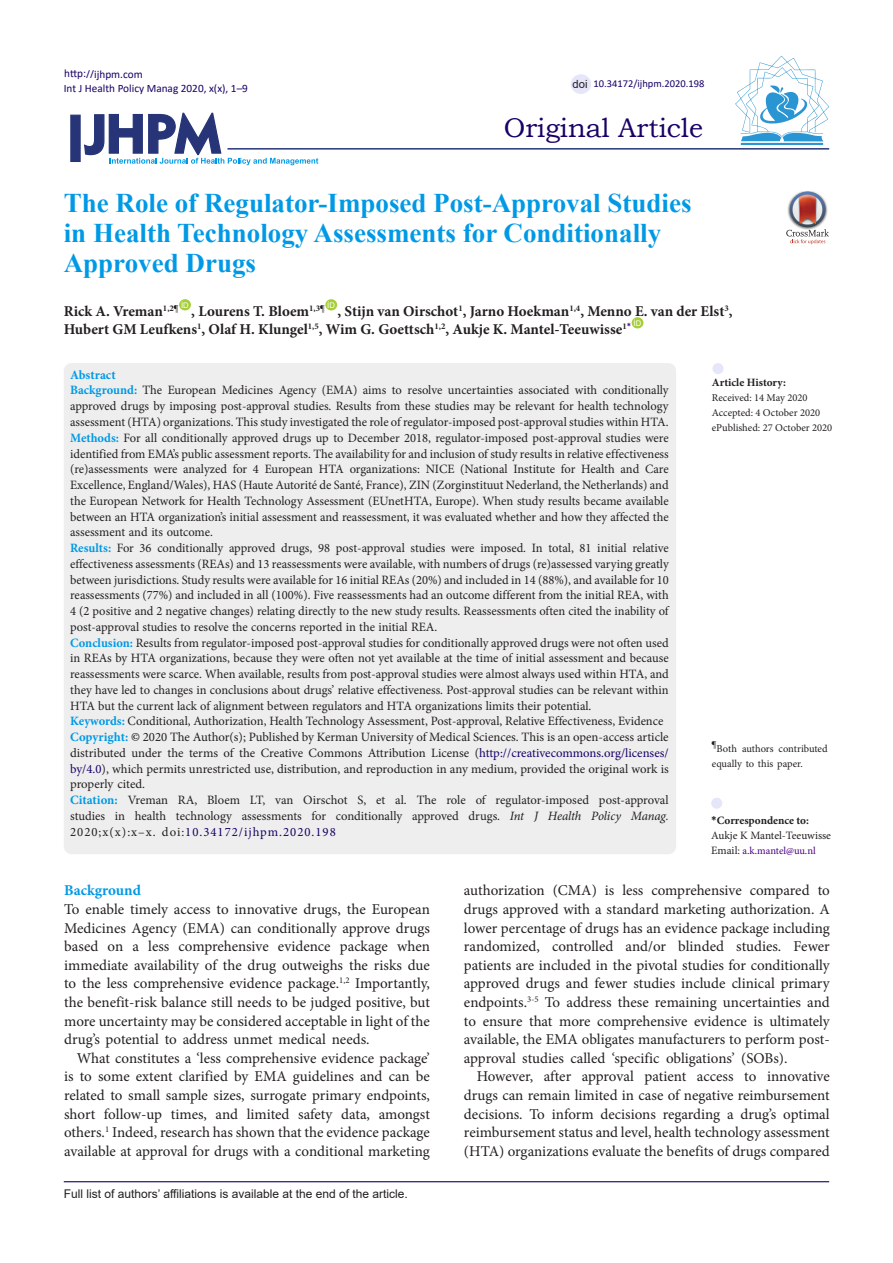
<style>
.page{position:relative;width:893px;height:1263px;background:#fff}
.page>*{position:absolute;margin:0;border:0;box-sizing:border-box;transform-origin:0 0}
.Default{font:700 27px/30px "Times New Roman";color:#0099e5}
.t1{font:27px "Bookman Old Style";color:#190066}
.t2{font:15px/18.6px "Minion Pro";color:#231f20;text-align:justify}
.Default-2{font:700 15px/18px "Minion Pro";color:#231f20}
.No_Spacing{font:700 15px "Minion Pro";color:#0099e5}
.Default-3{font:12.75px/15.8px "Minion Pro";color:#231f20;text-align:justify}
.Default-4{font:700 12.75px "Minion Pro";color:#0099e5}
.t3{font:12px "Arial";color:#231f20}
.t4{font:11.25px "Calibri";color:#190066}
.t5{font:700 11.25px "Minion Pro";color:#231f20}
.t6{font:11.25px "Minion Pro";letter-spacing:-.005em;color:#231f20}
.t7{font:11.25px "Arial";color:#231f20}
.t8{font:10.5px/15px "Minion Pro";color:#231f20}
.t9{font:10.5px "Calibri";color:#190066}
.t10{font:10.5px "Minion Pro";letter-spacing:-.005em;color:#4b0082}
.t11{font:700 8.7px "Times New Roman";color:#231f20}
.t12{font:7.8px "Arial";color:#fff}
.s1{font-weight:700;color:#0099e5}
.s2{color:#000}
.s3{color:#190066}
.s4{font-style:italic}
.s5{font-family:"Calibri"}
.s6{font-size:11.25px;color:#231f20}
</style>
<div class="page">
<svg style="left:84px;top:112px;width:234px;height:53px"></svg>
<div style="left:70px;top:115px;width:11px;height:47px;background:#273578;border:1px solid #273578"></div>
<div style="left:179px;top:299px;width:12px;height:11px;background:#a6ce39;border-radius:50%"></div>
<div style="left:325px;top:299px;width:12px;height:11px;background:#a6ce39;border-radius:50%"></div>
<div style="left:632px;top:317px;width:11px;height:11px;background:#a6ce39;border-radius:50%"></div>
<hr style="left:227px;top:148px;width:602px;height:2px;background:#273578">
<div style="left:64px;top:363px;width:612px;height:491px;background:#eee;border-radius:8px"></div>
<div style="left:711px;top:798px;width:11px;height:11px;background:#e6e6fa;border-radius:50%"></div>
<div style="left:712px;top:363px;width:11px;height:11px;background:#e6e6fa;border-radius:50%"></div>
<hr style="left:64px;top:1181px;width:765px;height:1px;background:#190066">
<hr style="left:741px;top:143px;width:82px;height:2px;background:#2995d2">
<svg style="left:735px;top:56px;width:94px;height:85px"></svg>
<div style="left:571px;top:74px;width:20px;height:20px;background:#e6e6fa;border-radius:50%"></div>
<img style="left:801px;top:191px;width:13px;height:1px">
<svg style="left:786px;top:192px;width:43px;height:52px"></svg>
<p class="t4" style="left:64px;top:66px;width:80px">http://ijhpm.com</p>
<p class="t4" style="left:64px;top:81px;width:186px">Int J Health Policy Manag 2020, x(x), 1–9</p>
<p class="t7" style="left:573px;top:76px;width:17px">doi</p>
<p class="t9" style="left:593px;top:76px;width:112px">10.34172/ijhpm.2020.198</p>
<p class="t1" style="left:504px;top:110px;width:201px">Original Article</p>
<p class="Default" style="left:64px;top:188px;width:629px">The Role of Regulator-Imposed Post-Approval Studies in Health Technology Assessments for Conditionally<br>Approved Drugs</p>
<p class="Default-2" style="left:64px;top:302px;width:116px">Rick A. Vreman<sup>1,2</sup><sup>¶</sup></p>
<p class="t12" style="left:181px;top:300px;width:9px">ID</p>
<p class="Default-2" style="left:191px;top:302px;width:135px">, Lourens T. Bloem<sup>1,3</sup><sup>¶</sup></p>
<p class="t12" style="left:327px;top:300px;width:9px">ID</p>
<p class="Default-2" style="left:64px;top:302px;width:670px;text-indent:274px">, Stijn van Oirschot<sup>1</sup>, Jarno Hoekman<sup>1,4</sup>, Menno E. van der Elst<sup>3</sup>,<br>Hubert GM Leufkens<sup>1</sup>, Olaf H. Klungel<sup>1,5</sup>, Wim G. Goettsch<sup>1,2</sup>, Aukje K. Mantel-Teeuwisse<sup>1</sup><sup>*</sup></p>
<p class="t12" style="left:633px;top:318px;width:9px">ID</p>
<p class="Default-4" style="left:70px;top:366px;width:47px">Abstract</p>
<p class="Default-3" style="left:70px;top:383px;width:600px"><span class="s1">Background:</span> The European Medicines Agency (EMA) aims to resolve uncertainties associated with conditionally approved drugs by imposing post-approval studies. Results from these studies may be relevant for health technology assessment (HTA) organizations. This study investigated the role of regulator-imposed post-approval studies within HTA.</p>
<p class="Default-3" style="left:70px;top:430px;width:600px"><span class="s1">Methods:</span> For all conditionally approved drugs up to December 2018, regulator-imposed post-approval studies were identified from EMA’s public assessment reports. The availability for and inclusion of study results in relative effectiveness (re)assessments were analyzed for 4 European HTA organizations: NICE (National Institute for Health and Care Excellence, England/Wales), HAS (Haute Autorité de Santé, France), ZIN (Zorginstituut Nederland, the Netherlands) and the European Network for Health Technology Assessment (EUnetHTA, Europe). When study results became available between an HTA organization’s initial assessment and reassessment, it was evaluated whether and how they affected the assessment and its outcome.</p>
<p class="Default-3" style="left:70px;top:540px;width:600px"><span class="s1">Results:</span> For 36 conditionally approved drugs, 98 post-approval studies were imposed. In total, 81 initial relative effectiveness assessments (REAs) and 13 reassessments were available, with numbers of drugs (re)assessed varying greatly between jurisdictions. Study results were available for 16 initial REAs (20%) and included in 14 (88%), and available for 10 reassessments (77%) and included in all (100%). Five reassessments had an outcome different from the initial REA, with 4 (2 positive and 2 negative changes) relating directly to the new study results. Reassessments often cited the inability of post-approval studies to resolve the concerns reported in the initial REA.</p>
<p class="Default-3" style="left:70px;top:635px;width:600px"><span class="s1">Conclusion:</span> Results from regulator-imposed post-approval studies for conditionally approved drugs were not often used in REAs by HTA organizations, because they were often not yet available at the time of initial assessment and because reassessments were scarce. When available, results from post-approval studies were almost always used within HTA, and they have led to changes in conclusions about drugs’ relative effectiveness. Post-approval studies can be relevant within HTA but the current lack of alignment between regulators and HTA organizations limits their potential.</p>
<p class="Default-3" style="left:70px;top:713px;width:595px"><span class="s1">Keywords:</span> Conditional, Authorization, Health Technology Assessment, Post-approval, Relative Effectiveness, Evidence</p>
<p class="Default-3" style="left:70px;top:729px;width:600px"><span class="s1">Copyright:</span> <span class="s2">©</span> 2020 The Author(s); Published by Kerman University of Medical Sciences. This is an open-access article distributed under the terms of the Creative Commons Attribution License (<span class="s3">http://creativecommons.org/licenses/ by/4.0</span>), which permits unrestricted use, distribution, and reproduction in any medium, provided the original work is properly cited.</p>
<p class="Default-3" style="left:70px;top:792px;width:600px"><span class="s1">Citation:</span> Vreman RA, Bloem LT, van Oirschot S, et al. The role of regulator-imposed post-approval studies in health technology assessments for conditionally approved drugs. <span class="s4">Int J Health Policy Manag.<br></span>2020;x(x):x–x. doi:<span class="s3">10.34172/ijhpm.2020.198</span></p>
<p class="t5" style="left:712px;top:374px;width:76px">Article History:</p>
<p class="t8" style="left:712px;top:390px;width:97px">Received: 14 May 2020</p>
<p class="t8" style="left:712px;top:405px;width:110px">Accepted: 4 October 2020</p>
<p class="t8" style="left:712px;top:420px;width:122px">ePublished: 27 October 2020</p>
<p class="t11" style="left:712px;top:738px;width:6px">¶</p>
<p class="t8" style="left:712px;top:741px;width:117px;text-indent:5px">Both authors contributed equally to this paper.</p>
<p class="t5" style="left:711px;top:812px;width:99px"><span class="s5">*</span>Correspondence to:</p>
<p class="t6" style="left:711px;top:828px;width:121px">Aukje K Mantel-Teeuwisse</p>
<p class="t10" style="left:711px;top:843px;width:106px"><span class="s6">Email:</span> a.k.mantel@uu.nl</p>
<p class="No_Spacing" style="left:64px;top:880px;width:78px">Background</p>
<p class="t2" style="left:64px;top:900px;width:367px">To enable timely access to innovative drugs, the European Medicines Agency (EMA) can conditionally approve drugs based on a less comprehensive evidence package when immediate availability of the drug outweighs the risks due to the less comprehensive evidence package.<sup>1,2</sup> Importantly, the benefit-risk balance still needs to be judged positive, but more uncertainty may be considered acceptable in light of the drug’s potential to address unmet medical needs.</p>
<p class="t2" style="left:64px;top:1049px;width:367px;text-indent:13px">What constitutes a ‘less comprehensive evidence package’ is to some extent clarified by EMA guidelines and can be related to small sample sizes, surrogate primary endpoints, short follow-up times, and limited safety data, amongst others.<sup>1</sup> Indeed, research has shown that the evidence package available at approval for drugs with a conditional marketing</p>
<p class="t3" style="left:64px;top:1185px;width:346px">Full list of authors’ affiliations is available at the end of the article.</p>
<p class="t2" style="left:464px;top:881px;width:367px">authorization (CMA) is less comprehensive compared to drugs approved with a standard marketing authorization. A lower percentage of drugs has an evidence package including randomized, controlled and/or blinded studies. Fewer patients are included in the pivotal studies for conditionally approved drugs and fewer studies include clinical primary endpoints.<sup>3-5</sup> To address these remaining uncertainties and to ensure that more comprehensive evidence is ultimately available, the EMA obligates manufacturers to perform post&shy;approval studies called ‘specific obligations’ (SOBs).</p>
<p class="t2" style="left:464px;top:1067px;width:367px;text-indent:13px">However, after approval patient access to innovative drugs can remain limited in case of negative reimbursement decisions. To inform decisions regarding a drug’s optimal reimbursement status and level, health technology assessment (HTA) organizations evaluate the benefits of drugs compared</p>
</div>
